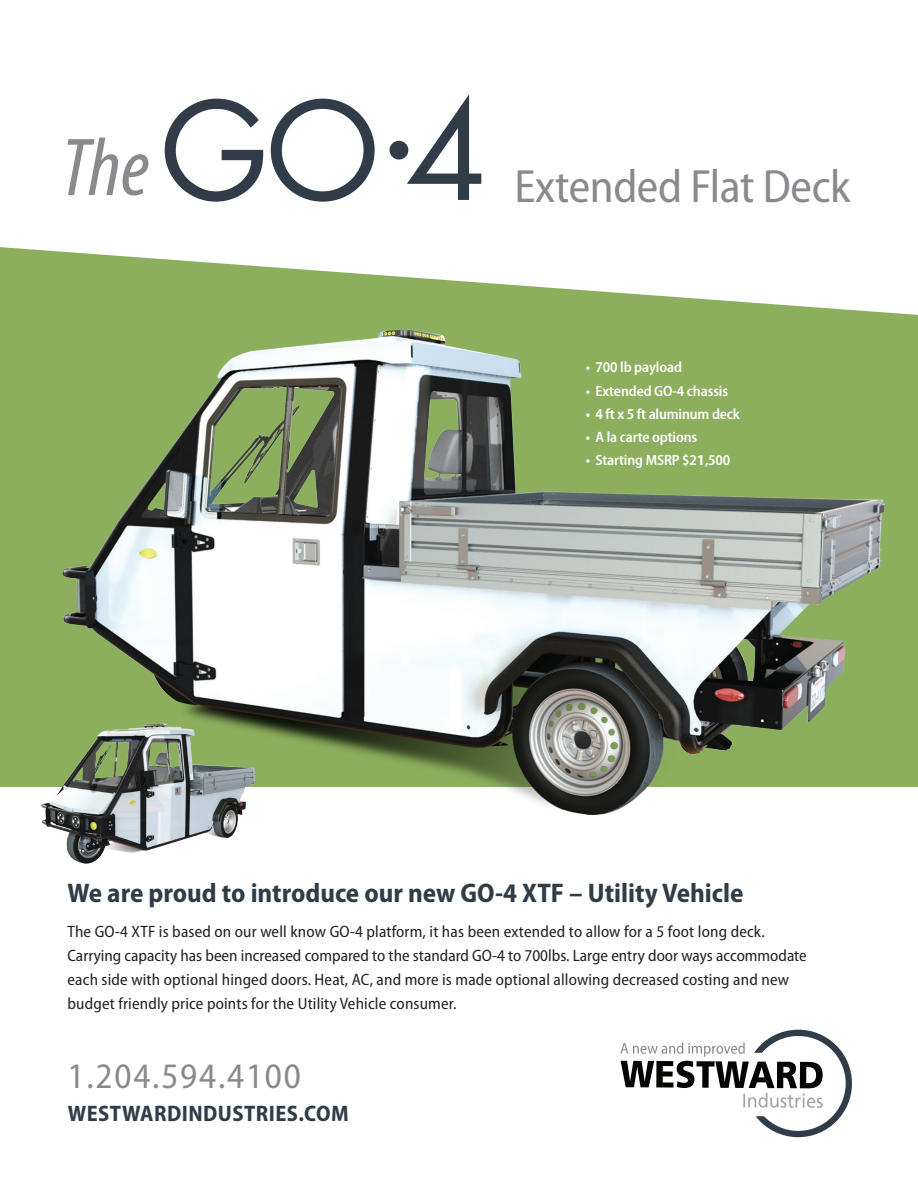
<style>
.page{position:relative;width:918px;height:1188px;background:#fff}
.page>*{position:absolute;margin:0;border:0;box-sizing:border-box;transform-origin:0 0}
.t1{font:semi-condensed 46.8px "Myriad Pro";letter-spacing:-.01em;color:#898a8e}
.t2{font:semi-condensed 36px "Myriad Pro";letter-spacing:.05em;color:#898a8e}
.t3{font:700 semi-condensed 27px "Myriad Pro";color:#303d48}
.t4{font:700 semi-condensed 22.5px "Myriad Pro";letter-spacing:.02em;color:#303d48}
.t5{font:semi-condensed 16.5px/24px "Myriad Pro";letter-spacing:.01em;color:#231f20}
.t6{font:600 semi-condensed 15px "Myriad Pro";letter-spacing:-.01em;color:#fff}
.s1{font-weight:700;font-stretch:normal}
</style>
<div class="page">
<svg style="left:0;top:94px;width:918px;height:221px"></svg>
<svg style="left:67px;top:138px;width:81px;height:58px"></svg>
<svg style="left:165px;top:99px;width:98px;height:103px"></svg>
<svg style="left:271px;top:99px;width:104px;height:103px"></svg>
<svg style="left:407px;top:95px;width:74px;height:105px"></svg>
<div style="left:390px;top:141px;width:18px;height:19px;background:#303d48;border-radius:50%"></div>
<img style="left:0;top:284px;width:915px;height:532px">
<img style="left:0;top:709px;width:300px;height:155px">
<svg style="left:620px;top:1030px;width:232px;height:107px"></svg>
<h1 class="t1" style="left:515px;top:161px;width:337px">Extended Flat Deck</h1>
<p class="t6" style="left:586px;top:359px;width:98px">• 700 lb payload</p>
<p class="t6" style="left:586px;top:382px;width:144px">• Extended GO-4 chassis</p>
<p class="t6" style="left:586px;top:406px;width:156px">• 4 ft x 5 ft aluminum deck</p>
<p class="t6" style="left:586px;top:429px;width:113px">• A la carte options</p>
<p class="t6" style="left:586px;top:452px;width:146px">• Starting MSRP $2<span class="s1">1</span>,500</p>
<h3 class="t3" style="left:68px;top:877px;width:677px">We are proud to introduce our new GO-4 XTF – Utility Vehicle</h3>
<p class="t5" style="left:68px;top:920px;width:741px">The GO-4 XTF is based on our well know GO-4 platform, it has been extended to allow for a 5 foot long deck.<br>Carrying capacity has been increased compared to the standard GO-4 to 700lbs. Large entry door ways accommodate each side with optional hinged doors. Heat, AC, and more is made optional allowing decreased costing and new budget friendly price points for the Utility Vehicle consumer.</p>
<h2 class="t2" style="left:68px;top:1057px;width:235px">1.204.594.4100</h2>
<h3 class="t4" style="left:68px;top:1100px;width:283px">WESTWARDINDUSTRIES.COM</h3>
</div>
